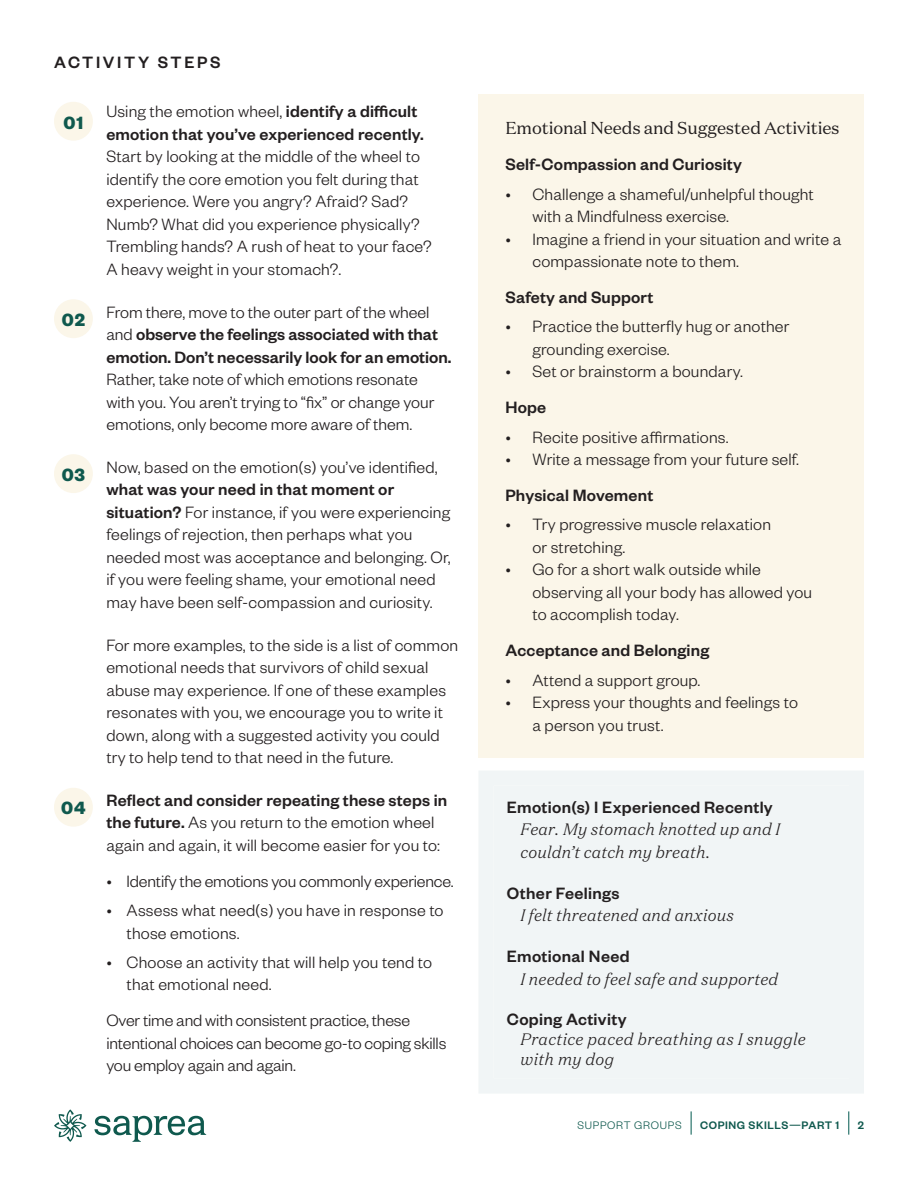
<style>
.page{position:relative;width:918px;height:1188px;background:#fff}
.page>*{position:absolute;margin:0;border:0;box-sizing:border-box;transform-origin:0 0}
.t1{font:700 19.5px "Founders Grotesk";letter-spacing:.04em;color:#0f594e}
.Activity_Steps{font:300 18px/22.5px "Founders Grotesk";letter-spacing:.01em;color:#231f20}
.Activity_Steps-2{font:300 18px/22.5px "Founders Grotesk";letter-spacing:-.01em;color:#231f20}
.Cream_Section{font:500 18px "Founders Grotesk";letter-spacing:.01em;color:#231f20}
.PaperStyle-Head{font:500 18px "Founders Grotesk";letter-spacing:.02em;color:#231f20}
.PaperStyle-Head-2{font:500 18px "Founders Grotesk";letter-spacing:.15em;color:#231f20}
.Cream_Section-2{font:17.25px "Domaine Text";letter-spacing:-.01em;color:#231f20}
.Handwritten{font:italic 300 16.5px/22.5px "Domaine Text";letter-spacing:.01em;color:#231f20}
.t2{font:500 12px "Founders Grotesk";letter-spacing:.05em;color:#0f594e}
.t3{font:300 12px "Founders Grotesk";letter-spacing:.06em;color:#0f594e}
.s1{font-weight:500}
</style>
<div class="page">
<svg style="left:94px;top:1116px;width:112px;height:26px"></svg>
<svg style="left:54px;top:1109px;width:33px;height:33px"></svg>
<svg style="left:691px;top:1111px;width:1px;height:24px"></svg>
<svg style="left:849px;top:1111px;width:1px;height:24px"></svg>
<div style="left:54px;top:454px;width:39px;height:39px;background:#fbf6e9;border-radius:50%"></div>
<div style="left:54px;top:788px;width:39px;height:39px;background:#fbf6e9;border-radius:50%"></div>
<div style="left:54px;top:102px;width:39px;height:39px;background:#fbf6e9;border-radius:50%"></div>
<div style="left:54px;top:299px;width:39px;height:39px;background:#fbf6e9;border-radius:50%"></div>
<div style="left:478px;top:94px;width:386px;height:71px;background:#fbf6e9"></div>
<div style="left:478px;top:159px;width:386px;height:94px;background:#fbf6e9"></div>
<div style="left:478px;top:204px;width:386px;height:94px;background:#fbf6e9"></div>
<div style="left:478px;top:292px;width:386px;height:94px;background:#fbf6e9"></div>
<div style="left:478px;top:373px;width:386px;height:72px;background:#fbf6e9"></div>
<div style="left:478px;top:424px;width:386px;height:72px;background:#fbf6e9"></div>
<div style="left:478px;top:490px;width:386px;height:94px;background:#fbf6e9"></div>
<div style="left:478px;top:535px;width:386px;height:117px;background:#fbf6e9"></div>
<div style="left:478px;top:645px;width:386px;height:72px;background:#fbf6e9"></div>
<div style="left:478px;top:667px;width:386px;height:91px;background:#fbf6e9"></div>
<div style="left:494px;top:787px;width:354px;height:291px;background:#f1f5f6"></div>
<div style="left:478px;top:771px;width:386px;height:323px;border:15px solid #f1f5f6"></div>
<h2 class="PaperStyle-Head-2" style="left:54px;top:51px;width:168px">ACTIVITY STEPS</h2>
<p class="Activity_Steps" style="left:106px;top:99px;width:327px">Using the emotion wheel, <span class="s1">identify a difficult emotion that you’ve experienced recently.<br></span>Start by looking at the middle of the wheel to identify the core emotion you felt during that experience. Were you angry? Afraid? Sad?<br>Numb? What did you experience physically?<br>Trembling hands? A rush of heat to your face?<br>A heavy weight in your stomach?.</p>
<p class="Activity_Steps" style="left:106px;top:300px;width:347px">From there, move to the outer part of the wheel and <span class="s1">observe the feelings associated with that emotion. Don’t necessarily look for an emotion.<br></span>Rather, take note of which emotions resonate<br>with you. You aren’t trying to “fix” or change your emotions, only become more aware of them.</p>
<p class="t1" style="left:62px;top:463px;width:25px">03</p>
<p class="Activity_Steps" style="left:106px;top:455px;width:346px">Now, based on the emotion(s) you’ve identified, <span class="s1">what was your need in that moment or situation?</span> For instance, if you were experiencing feelings of rejection, then perhaps what you needed most was acceptance and belonging. Or, if you were feeling shame, your emotional need may have been self-compassion and curiosity.</p>
<p class="Activity_Steps" style="left:106px;top:633px;width:353px">For more examples, to the side is a list of common emotional needs that survivors of child sexual abuse may experience. If one of these examples resonates with you, we encourage you to write it down, along with a suggested activity you could try to help tend to that need in the future.</p>
<p class="t1" style="left:61px;top:796px;width:26px">04</p>
<p class="Activity_Steps" style="left:106px;top:788px;width:342px"><span class="s1">Reflect and consider repeating these steps in the future.</span> As you return to the emotion wheel again and again, it will become easier for you to:</p>
<p class="Activity_Steps-2" style="left:106px;top:869px;width:349px">• Identify the emotions you commonly experience.</p>
<p class="Activity_Steps" style="left:127px;top:898px;width:318px;text-indent:-20px">• Assess what need(s) you have in response to those emotions.</p>
<p class="Activity_Steps" style="left:127px;top:950px;width:307px;text-indent:-20px">• Choose an activity that will help you tend to that emotional need.</p>
<p class="Activity_Steps-2" style="left:106px;top:1008px;width:341px">Over time and with consistent practice, these intentional choices can become go-to coping skills you employ again and again.</p>
<p class="t1" style="left:64px;top:110px;width:21px">01</p>
<p class="t1" style="left:62px;top:308px;width:24px">02</p>
<p class="Cream_Section-2" style="left:505px;top:118px;width:336px">Emotional Needs and Suggested Activities</p>
<p class="Cream_Section" style="left:505px;top:153px;width:238px">Self-Compassion and Curiosity</p>
<p class="Activity_Steps" style="left:532px;top:182px;width:283px;text-indent:-27px">• Challenge a shameful/unhelpful thought with a Mindfulness exercise.</p>
<p class="Activity_Steps" style="left:532px;top:227px;width:310px;text-indent:-27px">• Imagine a friend in your situation and write a compassionate note to them.</p>
<p class="Cream_Section" style="left:505px;top:286px;width:150px">Safety and Support</p>
<p class="Activity_Steps" style="left:532px;top:315px;width:259px;text-indent:-27px">• Practice the butterfly hug or another grounding exercise.</p>
<p class="Activity_Steps" style="left:505px;top:360px;width:239px">• Set or brainstorm a boundary.</p>
<p class="Cream_Section" style="left:505px;top:396px;width:42px">Hope</p>
<p class="Activity_Steps" style="left:505px;top:425px;width:225px">• Recite positive affirmations.</p>
<p class="Activity_Steps" style="left:505px;top:447px;width:295px">• Write a message from your future self.</p>
<p class="Cream_Section" style="left:505px;top:484px;width:149px">Physical Movement</p>
<p class="Activity_Steps" style="left:532px;top:513px;width:240px;text-indent:-27px">• Try progressive muscle relaxation or stretching.</p>
<p class="Activity_Steps" style="left:532px;top:558px;width:281px;text-indent:-27px">• Go for a short walk outside while observing all your body has allowed you to accomplish today.</p>
<p class="Cream_Section" style="left:505px;top:639px;width:205px">Acceptance and Belonging</p>
<p class="Activity_Steps" style="left:505px;top:668px;width:197px">• Attend a support group.</p>
<p class="Activity_Steps" style="left:532px;top:690px;width:267px;text-indent:-27px">• Express your thoughts and feelings to a person you trust.</p>
<p class="PaperStyle-Head" style="left:507px;top:796px;width:267px">Emotion(s) I Experienced Recently</p>
<p class="Handwritten" style="left:520px;top:818px;width:261px">Fear. My stomach knotted up and I couldn’t catch my breath.</p>
<p class="PaperStyle-Head" style="left:507px;top:882px;width:114px">Other Feelings</p>
<p class="Handwritten" style="left:520px;top:904px;width:215px">I felt threatened and anxious</p>
<p class="PaperStyle-Head" style="left:507px;top:945px;width:124px">Emotional Need</p>
<p class="Handwritten" style="left:520px;top:967px;width:259px">I needed to feel safe and supported</p>
<p class="PaperStyle-Head" style="left:507px;top:1008px;width:121px">Coping Activity</p>
<p class="Handwritten" style="left:520px;top:1029px;width:287px;line-height:19.8px">Practice paced breathing as I snuggle with my dog</p>
<p class="t3" style="left:577px;top:1118px;width:106px">SUPPORT GROUPS</p>
<p class="t2" style="left:700px;top:1117px;width:141px">COPING SKILLS—PART 1</p>
<p class="t2" style="left:858px;top:1117px;width:8px">2</p>
</div>
